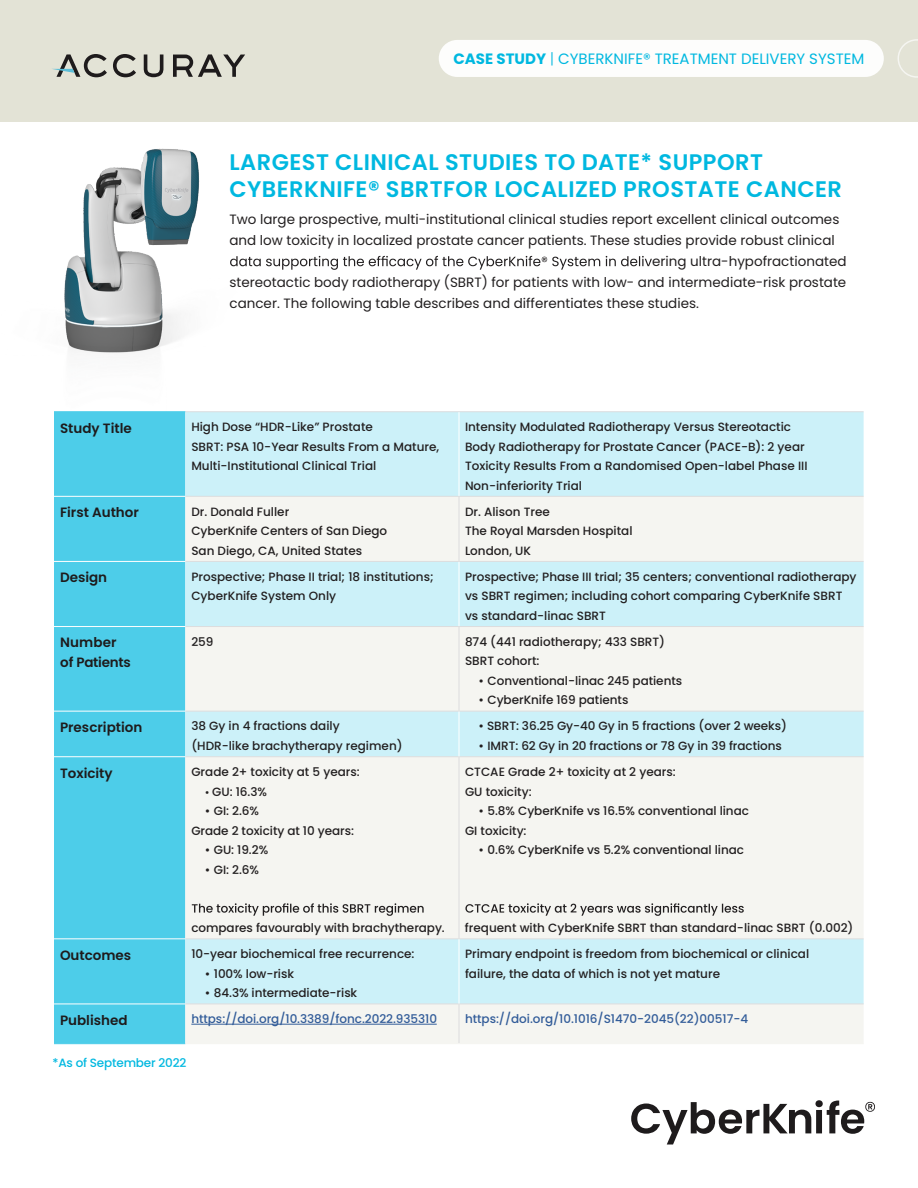
<style>
.page{position:relative;width:918px;height:1188px;background:#fff}
.page>*{position:absolute;margin:0;border:0;box-sizing:border-box;transform-origin:0 0}
.t1{font:600 22.5px/27px "Poppins";letter-spacing:.02em;color:#00b8e0}
.t2{font:15px "Poppins";color:#00b8e0}
.t3{font:13.5px "Poppins";color:#221f20}
.t4{font:600 13.5px "Poppins";color:#1e1b1c}
.t5{font:600 13.5px/19.5px "Poppins";letter-spacing:-.02em;color:#1e1b1c}
.t6{font:500 12px/19.5px "Poppins";color:#221f20}
.t7{font:500 12px "Poppins";letter-spacing:-.005em;color:#325c99}
.t8{font:500 12px "Poppins";letter-spacing:-.015em;color:#00b8e0}
.s1{font-weight:700}
.s2{font-weight:300}
.s3{font-size:10.5px}
</style>
<div class="page">
<svg style="left:256px;top:256px;width:396px;height:14px"></svg>
<div style="left:54px;top:418px;width:131px;height:625px;background:#4dcde9"></div>
<div style="left:185px;top:412px;width:679px;height:84px;background:#ccf1f9"></div>
<svg style="left:185px;top:497px;width:679px;height:546px;fill:#f5f5f1"></svg>
<hr style="left:185px;top:411px;width:274px;height:1px;background:#dcddde">
<hr style="left:459px;top:411px;width:405px;height:1px;background:#dcddde">
<hr style="left:185px;top:496px;width:274px;height:1px;background:#dcddde">
<hr style="left:459px;top:496px;width:405px;height:1px;background:#dcddde">
<hr style="left:185px;top:561px;width:274px;height:1px;background:#dcddde">
<hr style="left:459px;top:561px;width:405px;height:1px;background:#dcddde">
<hr style="left:185px;top:626px;width:274px;height:1px;background:#dcddde">
<hr style="left:459px;top:626px;width:405px;height:1px;background:#dcddde">
<hr style="left:185px;top:711px;width:274px;height:1px;background:#dcddde">
<hr style="left:459px;top:711px;width:405px;height:1px;background:#dcddde">
<hr style="left:185px;top:756px;width:274px;height:1px;background:#dcddde">
<hr style="left:459px;top:756px;width:405px;height:1px;background:#dcddde">
<hr style="left:185px;top:938px;width:274px;height:1px;background:#dcddde">
<hr style="left:459px;top:938px;width:405px;height:1px;background:#dcddde">
<hr style="left:185px;top:1004px;width:274px;height:1px;background:#dcddde">
<hr style="left:459px;top:1004px;width:405px;height:1px;background:#dcddde">
<hr style="left:459px;top:412px;width:1px;height:84px;background:#fff">
<hr style="left:459px;top:562px;width:1px;height:64px;background:#fff">
<hr style="left:459px;top:712px;width:1px;height:44px;background:#fff">
<hr style="left:459px;top:939px;width:1px;height:65px;background:#fff">
<hr style="left:459px;top:497px;width:1px;height:64px;background:#dcddde">
<hr style="left:459px;top:627px;width:1px;height:84px;background:#dcddde">
<hr style="left:459px;top:757px;width:1px;height:181px;background:#dcddde">
<hr style="left:459px;top:1004px;width:1px;height:39px;background:#dcddde">
<hr style="left:54px;top:496px;width:131px;height:1px;background:#fff">
<hr style="left:54px;top:561px;width:131px;height:1px;background:#fff">
<hr style="left:54px;top:626px;width:131px;height:1px;background:#fff">
<hr style="left:54px;top:711px;width:131px;height:1px;background:#fff">
<hr style="left:54px;top:756px;width:131px;height:1px;background:#fff">
<hr style="left:54px;top:938px;width:131px;height:1px;background:#fff">
<hr style="left:54px;top:1004px;width:131px;height:1px;background:#fff">
<hr style="left:54px;top:1043px;width:131px;height:1px;background:#4dcde9">
<hr style="left:185px;top:1043px;width:274px;height:1px;background:#f5f5f1">
<hr style="left:459px;top:1043px;width:405px;height:1px;background:#f5f5f1">
<svg style="left:192px;top:903px;width:232px;height:13px"></svg>
<svg style="left:465px;top:903px;width:279px;height:13px"></svg>
<hr style="left:191px;top:1024px;width:246px;height:1px;background:#325c99">
<div style="left:0;top:0;width:918px;height:122px;background:#e3e3d6"></div>
<div style="left:439px;top:40px;width:445px;height:37px;background:#fdfdfc;border-radius:19px"></div>
<svg style="left:898px;top:39px;width:20px;height:39px"></svg>
<svg style="left:113px;top:54px;width:23px;height:23px"></svg>
<svg style="left:144px;top:54px;width:19px;height:23px"></svg>
<svg style="left:173px;top:54px;width:72px;height:23px"></svg>
<svg style="left:52px;top:54px;width:55px;height:23px"></svg>
<svg style="left:631px;top:1100px;width:244px;height:45px"></svg>
<img style="left:54px;top:148px;width:202px;height:270px">
<p class="t2" style="left:453px;top:50px;width:412px"><span class="s1">CASE STUDY</span> <span class="s2">|</span> CYBERKNIFE® TREATMENT DELIVERY SYSTEM</p>
<h1 class="t1" style="left:230px;top:148px;width:614px">LARGEST CLINICAL STUDIES TO DATE* SUPPORT<br>CYBERKNIFE® SBRTFOR LOCALIZED PROSTATE CANCER</h1>
<p class="t3" style="left:230px;top:212px;width:611px">Two large prospective, multi-institutional clinical studies report excellent clinical outcomes</p>
<p class="t3" style="left:230px;top:233px;width:607px">and low toxicity in localized prostate cancer patients. These studies provide robust clinical</p>
<p class="t3" style="left:652px;top:254px;width:196px">ering ultra-hypofractionated</p>
<p class="t3" style="left:229px;top:275px;width:618px">stereotactic body radiotherapy (SBRT) for patients with low- and intermediate-risk prostate</p>
<p class="t3" style="left:229px;top:296px;width:471px">cancer. The following table describes and differentiates these studies.</p>
<p class="t4" style="left:60px;top:420px;width:73px">Study Title</p>
<p class="t6" style="left:191px;top:417px;width:249px">High Dose “HDR-Like” Prostate<br>SBRT: PSA 10-Year Results From a Mature,<br>Multi-Institutional Clinical Trial</p>
<p class="t6" style="left:465px;top:417px;width:344px">Intensity Modulated Radiotherapy Versus Stereotactic Body Radiotherapy for Prostate Cancer (PACE-B): 2 year Toxicity Results From a Randomised Open-label Phase III Non-inferiority Trial</p>
<p class="t4" style="left:60px;top:505px;width:80px">First Author</p>
<p class="t6" style="left:191px;top:502px;width:197px">Dr. Donald Fuller<br>CyberKnife Centers of San Diego<br>San Diego, CA, United States</p>
<p class="t6" style="left:465px;top:502px;width:169px">Dr. Alison Tree<br>The Royal Marsden Hospital<br>London, UK</p>
<p class="t4" style="left:60px;top:570px;width:49px">Design</p>
<p class="t6" style="left:191px;top:567px;width:244px">Prospective; Phase II trial; 18 institutions;<br>CyberKnife System Only</p>
<p class="t6" style="left:465px;top:567px;width:393px">Prospective; Phase III trial; 35 centers; conventional radiotherapy vs SBRT regimen; including cohort comparing CyberKnife SBRT vs standard-linac SBRT</p>
<p class="t5" style="left:60px;top:633px;width:72px">Number of Patients</p>
<p class="t6" style="left:191px;top:632px;width:24px">259</p>
<p class="t6" style="left:465px;top:632px;width:202px">874 (441 radiotherapy; 433 SBRT)<br>SBRT cohort:</p>
<p class="t6" style="left:479px;top:671px;width:205px">• Conventional-linac 245 patients</p>
<p class="t6" style="left:479px;top:690px;width:151px">• CyberKnife 169 patients</p>
<p class="t4" style="left:60px;top:720px;width:84px">Prescription</p>
<p class="t6" style="left:191px;top:717px;width:213px">38 Gy in 4 fractions daily<br>(HDR-like brachytherapy regimen)</p>
<p class="t6" style="left:479px;top:717px;width:310px">• SBRT: 36.25 Gy-40 Gy in 5 fractions (over 2 weeks)</p>
<p class="t6" style="left:479px;top:736px;width:305px">• IMRT: 62 Gy in 20 fractions or 78 Gy in 39 fractions</p>
<p class="t4" style="left:60px;top:765px;width:54px">Toxicity</p>
<p class="t6" style="left:191px;top:762px;width:170px">Grade 2+ toxicity at 5 years:</p>
<p class="t6" style="left:205px;top:782px;width:64px"><span class="s3">•</span> GU: 16.3%</p>
<p class="t6" style="left:191px;top:801px;width:164px;text-indent:14px">• GI: 2.6%<br>Grade 2 toxicity at 10 years:</p>
<p class="t6" style="left:205px;top:840px;width:65px">• GU: 19.2%</p>
<p class="t6" style="left:205px;top:860px;width:56px">• GI: 2.6%</p>
<p class="t6" style="left:191px;top:918px;width:255px">compares favourably with brachytherapy.</p>
<p class="t4" style="left:60px;top:947px;width:73px">Outcomes</p>
<p class="t6" style="left:191px;top:944px;width:225px">10-year biochemical free recurrence:</p>
<p class="t6" style="left:205px;top:964px;width:91px">• 100% low-risk</p>
<p class="t6" style="left:205px;top:983px;width:154px">• 84.3% intermediate-risk</p>
<p class="t6" style="left:465px;top:762px;width:212px">CTCAE Grade 2+ toxicity at 2 years:<br>GU toxicity:</p>
<p class="t6" style="left:465px;top:801px;width:285px;text-indent:13px">• 5.8% CyberKnife vs 16.5% conventional linac<br>GI toxicity:</p>
<p class="t6" style="left:479px;top:840px;width:267px">• 0.6% CyberKnife vs 5.2% conventional linac</p>
<p class="t6" style="left:465px;top:918px;width:390px">frequent with CyberKnife SBRT than standard-linac SBRT (0.002)</p>
<p class="t6" style="left:465px;top:944px;width:346px">Primary endpoint is freedom from biochemical or clinical failure, the data of which is not yet mature</p>
<p class="t4" style="left:60px;top:1012px;width:69px">Published</p>
<p class="t7" style="left:191px;top:1012px;width:247px">https://doi.org/10.3389/fonc.2022.935310</p>
<p class="t7" style="left:465px;top:1012px;width:285px">https://doi.org/10.1016/S1470-2045(22)00517-4</p>
<p class="t8" style="left:52px;top:1056px;width:135px">*As of September 2022</p>
</div>
